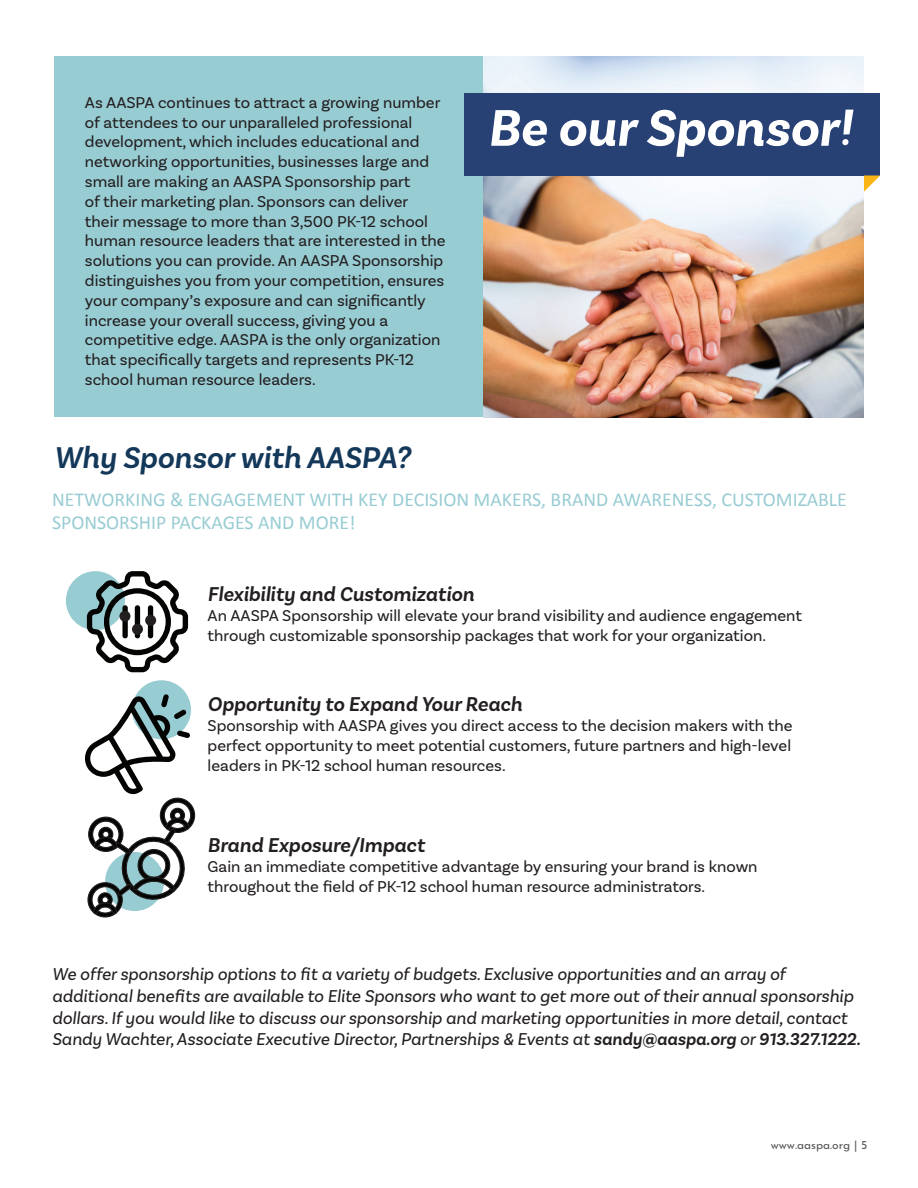
<style>
.page{position:relative;width:918px;height:1188px;background:#fff}
.page>*{position:absolute;margin:0;border:0;box-sizing:border-box;transform-origin:0 0}
.t1{font:italic 600 31.5px "Basic Sans";color:#133859}
.t2{font:italic 600 21px "Basic Sans";color:#231f20}
.t3{font:19.8px/23.7px "Calibri";color:#98ccd3}
.t4{font:italic 18px/21.6px "Basic Sans";color:#231f20}
.t5{font:16.5px/19.8px "Basic Sans";color:#231f20}
.t6{font:12px "Josefin Sans";color:#57585a}
.s1{font-weight:600}
</style>
<div class="page">
<div style="left:54px;top:57px;width:809px;height:360px;background:#98ccd3"></div>
<div style="left:66px;top:571px;width:59px;height:59px;background:#98ccd3;border-radius:50%"></div>
<div style="left:132px;top:680px;width:59px;height:59px;background:#98ccd3;border-radius:50%"></div>
<img style="left:484px;top:57px;width:379px;height:360px">
<div style="left:464px;top:93px;width:416px;height:83px;background:#284175"></div>
<svg style="left:491px;top:110px;width:363px;height:47px"></svg>
<svg style="left:864px;top:176px;width:16px;height:16px"></svg>
<svg style="left:87px;top:571px;width:101px;height:101px"></svg>
<div style="left:122px;top:605px;width:6px;height:33px;background:#040503;border-radius:3px"></div>
<div style="left:135px;top:605px;width:5px;height:33px;background:#040503;border-radius:3px"></div>
<div style="left:148px;top:605px;width:5px;height:33px;background:#040503;border-radius:3px"></div>
<svg style="left:84px;top:694px;width:112px;height:224px"></svg>
<div style="left:119px;top:611px;width:11px;height:11px;background:#231f20;border-radius:50%"></div>
<div style="left:132px;top:624px;width:11px;height:11px;background:#231f20;border-radius:50%"></div>
<div style="left:145px;top:615px;width:11px;height:11px;background:#231f20;border-radius:50%"></div>
<p class="t5" style="left:85px;top:92px;width:362px">As AASPA continues to attract a growing number of attendees to our unparalleled professional development, which includes educational and networking opportunities, businesses large and small are making an AASPA Sponsorship part<br>of their marketing plan. Sponsors can deliver their message to more than 3,500 PK-12 school human resource leaders that are interested in the solutions you can provide. An AASPA Sponsorship distinguishes you from your competition, ensures your company’s exposure and can significantly increase your overall success, giving you a competitive edge. AASPA is the only organization that specifically targets and represents PK-12 school human resource leaders.</p>
<h1 class="t1" style="left:54px;top:439px;width:358px">Why Sponsor with AASPA?</h1>
<p class="t3" style="left:52px;top:486px;width:796px">NETWORKING &amp; ENGAGEMENT WITH KEY DECISION MAKERS, BRAND AWARENESS, CUSTOMIZABLE<br>SPONSORSHIP PACKAGES AND MORE!</p>
<p class="t2" style="left:208px;top:582px;width:268px">Flexibility and Customization</p>
<p class="t5" style="left:208px;top:606px;width:596px">An AASPA Sponsorship will elevate your brand visibility and audience engagement through customizable sponsorship packages that work for your organization.</p>
<p class="t2" style="left:208px;top:692px;width:316px">Opportunity to Expand Your Reach</p>
<p class="t5" style="left:208px;top:716px;width:586px;text-align:justify">Sponsorship with AASPA gives you direct access to the decision makers with the perfect opportunity to meet potential customers, future partners and high-level leaders in PK-12 school human resources.</p>
<p class="t2" style="left:208px;top:833px;width:219px">Brand Exposure/Impact</p>
<p class="t5" style="left:208px;top:857px;width:551px">Gain an immediate competitive advantage by ensuring your brand is known throughout the field of PK-12 school human resource administrators.</p>
<p class="t4" style="left:52px;top:963px;width:810px">We offer sponsorship options to fit a variety of budgets. Exclusive opportunities and an array of additional benefits are available to Elite Sponsors who want to get more out of their annual sponsorship dollars. If you would like to discuss our sponsorship and marketing opportunities in more detail, contact Sandy Wachter, Associate Executive Director, Partnerships &amp; Events at <span class="s1">sandy@aaspa.org</span> or <span class="s1">913.327.1222.</span></p>
<p class="t6" style="left:771px;top:1134px;width:98px">www.aaspa.org | 5</p>
</div>
